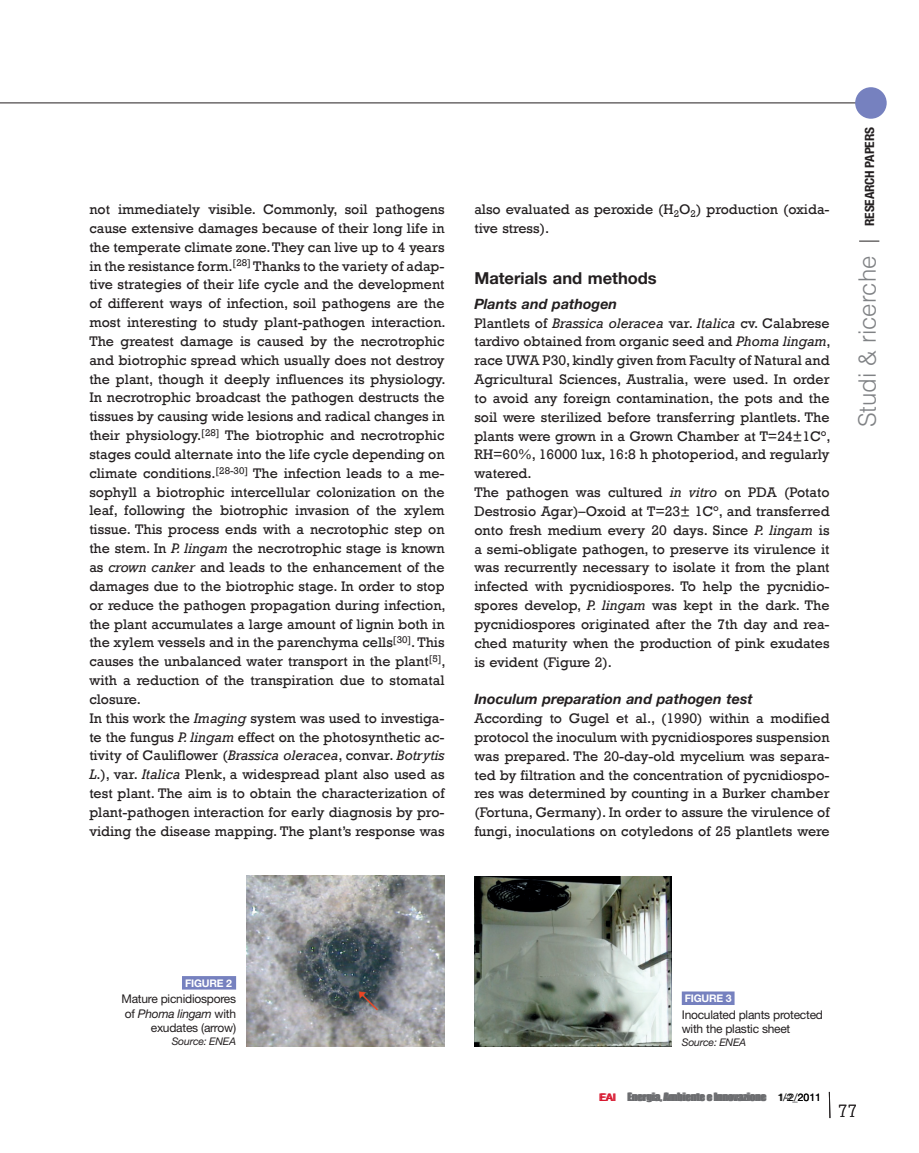
<style>
.page{position:relative;width:919px;height:1153px;background:#fff}
.page>*{position:absolute;margin:0;border:0;box-sizing:border-box;transform-origin:0 0}
.t1{font:300 24px "Helvetica";color:#808285}
.t2{font:300 18px "Rockwell";color:#231f20}
.t3{font:700 16.5px "Helvetica Neue";color:#231f20}
.t4{font:14.25px/18.8px "Rockwell";color:#231f20}
.t5{font:italic 700 14.25px "Helvetica Neue";color:#231f20}
.t6{font:12px/14.2px "Helvetica Neue";letter-spacing:-.02em;color:#231f20;text-align:right}
.t7{font:10.5px "Impact";color:#6c6d70}
.t8{font:italic 10.5px "Helvetica Neue";letter-spacing:-.02em;color:#231f20}
.t9{font:700 10.5px "Helvetica Neue";letter-spacing:-.02em;color:#fff}
.t10{font:10.5px "Helvetica Neue";color:#000}
.s1{font-style:italic}
.s2{font-family:"Helvetica Neue";font-weight:700;font-stretch:condensed;font-size:12.75px;color:#231f20}
.s3{font-family:"Helvetica Neue";font-weight:500;color:#d7162e}
.s4{font-family:"Helvetica Neue";color:#000}
</style>
<div class="page">
<svg style="left:859px;top:241px;width:20px;height:1px"></svg>
<img style="left:246px;top:875px;width:198px;height:171px">
<div style="left:182px;top:975px;width:54px;height:14px;background:#7681bf"></div>
<img style="left:474px;top:876px;width:197px;height:170px">
<div style="left:681px;top:991px;width:53px;height:13px;background:#7681bf"></div>
<hr style="left:0;top:102px;width:856px;height:1px;background:#231f20">
<svg style="left:828px;top:1091px;width:2px;height:27px"></svg>
<div style="left:855px;top:87px;width:31px;height:32px;background:#7681bf;border-radius:50%"></div>
<p class="t4" style="left:89px;top:199px;width:358px">not immediately visible. Commonly, soil pathogens cause extensive damages because of their long life in the temperate climate zone. They can live up to 4 years in the resistance form.<sup>[28]</sup> Thanks to the variety of adap&shy;tive strategies of their life cycle and the development of different ways of infection, soil pathogens are the most interesting to study plant-pathogen interaction.<br>The greatest damage is caused by the necrotrophic and biotrophic spread which usually does not destroy the plant, though it deeply influences its physiology.<br>In necrotrophic broadcast the pathogen destructs the tissues by causing wide lesions and radical changes in their physiology.<sup>[28]</sup> The biotrophic and necrotrophic stages could alternate into the life cycle depending on climate conditions.<sup>[28-30]</sup> The infection leads to a me&shy;sophyll a biotrophic intercellular colonization on the leaf, following the biotrophic invasion of the xylem tissue. This process ends with a necrotophic step on the stem. In <span class="s1">P. lingam</span> the necrotrophic stage is known as <span class="s1">crown canker</span> and leads to the enhancement of the damages due to the biotrophic stage. In order to stop or reduce the pathogen propagation during infection, the plant accumulates a large amount of lignin both in the xylem vessels and in the parenchyma cells<sup>[30]</sup>. This causes the unbalanced water transport in the plant<sup>[5]</sup>, with a reduction of the transpiration due to stomatal closure.<br>In this work the <span class="s1">Imaging</span> system was used to investiga&shy;te the fungus <span class="s1">P. lingam</span> effect on the photosynthetic ac&shy;tivity of Cauliflower (<span class="s1">Brassica oleracea</span>, convar. <span class="s1">Botrytis L</span>.), var. <span class="s1">Italica</span> Plenk, a widespread plant also used as test plant. The aim is to obtain the characterization of plant-pathogen interaction for early diagnosis by pro&shy;viding the disease mapping. The plant’s response was</p>
<p class="t4" style="left:474px;top:199px;width:357px">also evaluated as peroxide (H<sub>2</sub>O<sub>2</sub>) production (oxida&shy;tive stress).</p>
<p class="t3" style="left:474px;top:272px;width:184px">Materials and methods</p>
<p class="t5" style="left:474px;top:298px;width:144px">Plants and pathogen</p>
<p class="t4" style="left:474px;top:313px;width:358px">Plantlets of <span class="s1">Brassica oleracea</span> var. <span class="s1">Italica</span> cv. Calabrese tardivo obtained from organic seed and <span class="s1">Phoma lingam</span>, race UWA P30, kindly given from Faculty of Natural and Agricultural Sciences, Australia, were used. In order to avoid any foreign contamination, the pots and the soil were sterilized before transferring plantlets. The plants were grown in a Grown Chamber at T=24±1C°, RH=60%, 16000 lux, 16:8 h photoperiod, and regularly watered.<br>The pathogen was cultured <span class="s1">in vitro</span> on PDA (Potato Destrosio Agar)–Oxoid at T=23± 1C°, and transferred onto fresh medium every 20 days. Since <span class="s1">P. lingam</span> is a semi-obligate pathogen, to preserve its virulence it was recurrently necessary to isolate it from the plant infected with pycnidiospores. To help the pycnidio&shy;spores develop, <span class="s1">P. lingam</span> was kept in the dark. The pycnidiospores originated after the 7th day and rea&shy;ched maturity when the production of pink exudates is evident (Figure 2).</p>
<p class="t5" style="left:474px;top:694px;width:280px">Inoculum preparation and pathogen test</p>
<p class="t4" style="left:474px;top:708px;width:357px;text-align:justify">According to Gugel et al., (1990) within a modified protocol the inoculum with pycnidiospores suspension was prepared. The 20-day-old mycelium was separa&shy;ted by filtration and the concentration of pycnidiospo&shy;res was determined by counting in a Burker chamber (Fortuna, Germany). In order to assure the virulence of fungi, inoculations on cotyledons of 25 plantlets were</p>
<h1 class="t1" style="left:858px;top:427px;width:302px;rotate:-90deg">Studi &amp; ricerche <span class="s2">RESEARCH PAPERS</span></h1>
<p class="t9" style="left:185px;top:979px;width:48px">FIGURE 2</p>
<p class="t6" style="left:121px;top:992px;width:116px">Mature picnidiospores of <span class="s1">Phoma lingam</span> with exudates (arrow)</p>
<p class="t8" style="left:172px;top:1036px;width:66px">Source: ENEA</p>
<p class="t9" style="left:684px;top:994px;width:48px">FIGURE 3</p>
<p class="t6" style="left:681px;top:1008px;width:143px;text-align:left">Inoculated plants protected with the plastic sheet</p>
<p class="t8" style="left:681px;top:1038px;width:66px">Source: ENEA</p>
<p class="t7" style="left:598px;top:1090px;width:224px"><span class="s3">EAI</span> Energia, Ambiente e Innovazione <span class="s4">1/2_2011</span></p>
<p class="t10" style="left:784px;top:1091px;width:15px">-2/</p>
<p class="t2" style="left:838px;top:1104px;width:21px">77</p>
</div>
